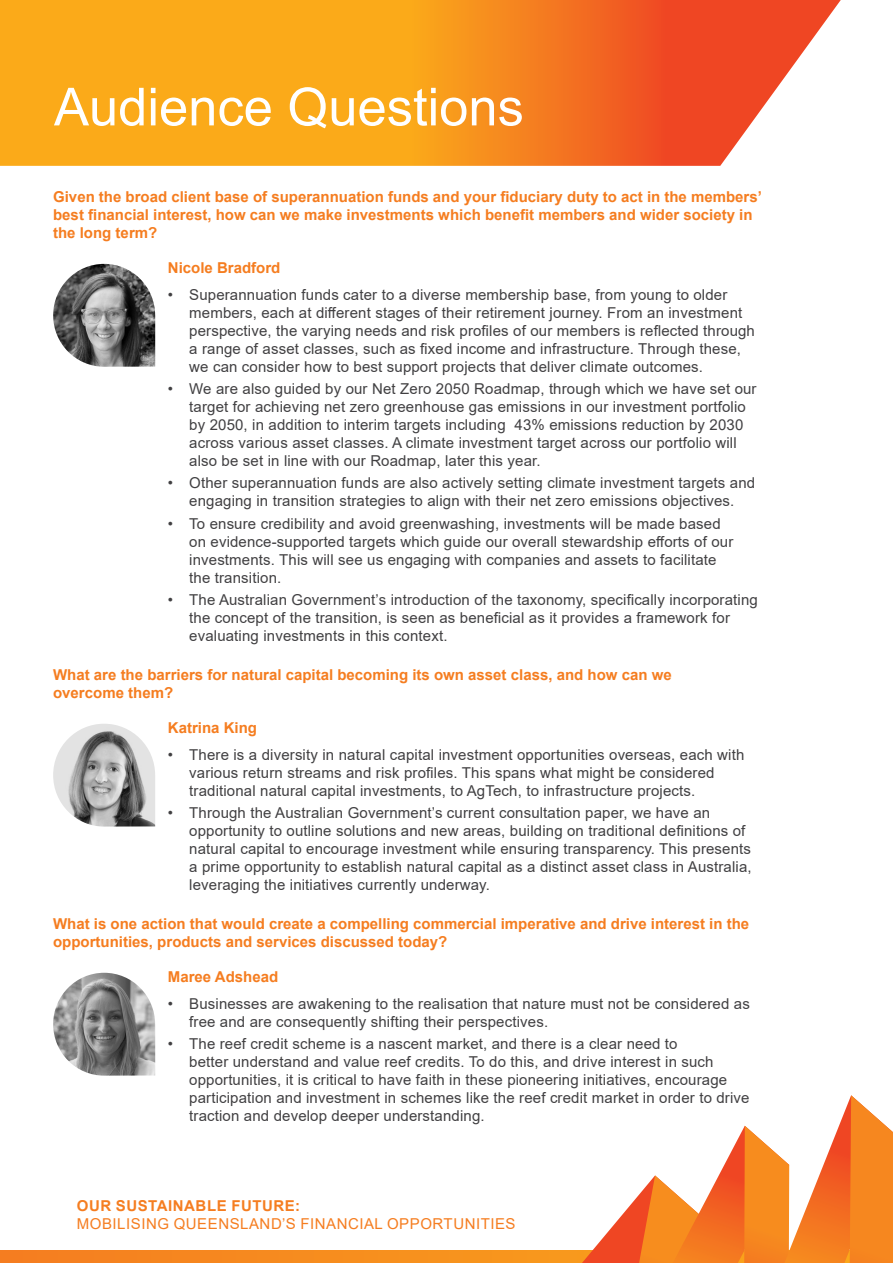
<style>
.page{position:relative;width:893px;height:1263px;background:#fff}
.page>*{position:absolute;margin:0;border:0;box-sizing:border-box;transform-origin:0 0}
.t1{font:52.5px "Arial";color:#fff}
.t2{font:15px/18px "Arial";letter-spacing:.01em;color:#414042}
.t3{font:700 15px/18px "Arial";color:#f57d20}
.t4{font:15px "Arial";letter-spacing:.035em;color:#f57d20}
.t5{font:700 15px "Arial";letter-spacing:.035em;color:#f57d20}
</style>
<div class="page">
<div style="left:0;top:1250px;width:893px;height:13px;background:#f6861f"></div>
<svg style="left:399px;top:1095px;width:494px;height:168px"></svg>
<img style="left:53px;top:264px;width:102px;height:103px">
<img style="left:53px;top:724px;width:102px;height:102px">
<img style="left:53px;top:973px;width:102px;height:103px">
<svg style="left:0;top:0;width:841px;height:166px;background:#f7942d"></svg>
<h1 class="t1" style="left:54px;top:71px;width:471px">Audience Questions</h1>
<p class="t3" style="left:53px;top:188px;width:710px">Given the broad client base of superannuation funds and your fiduciary duty to act in the members’ best financial interest, how can we make investments which benefit members and wider society in the long term?</p>
<p class="t3" style="left:168px;top:259px;width:114px">Nicole Bradford</p>
<p class="t2" style="left:189px;top:285px;width:567px;text-indent:-21px">• Superannuation funds cater to a diverse membership base, from young to older members, each at different stages of their retirement journey. From an investment perspective, the varying needs and risk profiles of our members is reflected through a range of asset classes, such as fixed income and infrastructure. Through these, we can consider how to best support projects that deliver climate outcomes.</p>
<p class="t2" style="left:189px;top:380px;width:569px;text-indent:-21px">• We are also guided by our Net Zero 2050 Roadmap, through which we have set our target for achieving net zero greenhouse gas emissions in our investment portfolio by 2050, in addition to interim targets including 43% emissions reduction by 2030 across various asset classes. A climate investment target across our portfolio will also be set in line with our Roadmap, later this year.</p>
<p class="t2" style="left:168px;top:474px;width:589px;text-align:center">• Other superannuation funds are also actively setting climate investment targets and engaging in transition strategies to align with their net zero emissions objectives.</p>
<p class="t2" style="left:189px;top:514px;width:546px;text-indent:-21px">• To ensure credibility and avoid greenwashing, investments will be made based on evidence-supported targets which guide our overall stewardship efforts of our investments. This will see us engaging with companies and assets to facilitate the transition.</p>
<p class="t2" style="left:189px;top:590px;width:570px;text-indent:-21px">• The Australian Government’s introduction of the taxonomy, specifically incorporating the concept of the transition, is seen as beneficial as it provides a framework for evaluating investments in this context.</p>
<p class="t3" style="left:53px;top:666px;width:620px">What are the barriers for natural capital becoming its own asset class, and how can we overcome them?</p>
<p class="t3" style="left:168px;top:719px;width:91px">Katrina King</p>
<p class="t2" style="left:189px;top:745px;width:557px;text-indent:-21px">• There is a diversity in natural capital investment opportunities overseas, each with various return streams and risk profiles. This spans what might be considered traditional natural capital investments, to AgTech, to infrastructure projects.</p>
<p class="t2" style="left:189px;top:803px;width:564px;text-indent:-21px">• Through the Australian Government’s current consultation paper, we have an opportunity to outline solutions and new areas, building on traditional definitions of natural capital to encourage investment while ensuring transparency. This presents a prime opportunity to establish natural capital as a distinct asset class in Australia, leveraging the initiatives currently underway.</p>
<p class="t3" style="left:53px;top:915px;width:698px">What is one action that would create a compelling commercial imperative and drive interest in the opportunities, products and services discussed today?</p>
<p class="t3" style="left:168px;top:968px;width:112px">Maree Adshead</p>
<p class="t2" style="left:189px;top:994px;width:562px;text-indent:-21px">• Businesses are awakening to the realisation that nature must not be considered as free and are consequently shifting their perspectives.</p>
<p class="t2" style="left:189px;top:1034px;width:562px;text-indent:-21px">• The reef credit scheme is a nascent market, and there is a clear need to<br>better understand and value reef credits. To do this, and drive interest in such opportunities, it is critical to have faith in these pioneering initiatives, encourage participation and investment in schemes like the reef credit market in order to drive traction and develop deeper understanding.</p>
<p class="t5" style="left:77px;top:1195px;width:225px">OUR SUSTAINABLE FUTURE:</p>
<p class="t4" style="left:77px;top:1213px;width:440px">MOBILISING QUEENSLAND’S FINANCIAL OPPORTUNITIES</p>
</div>
